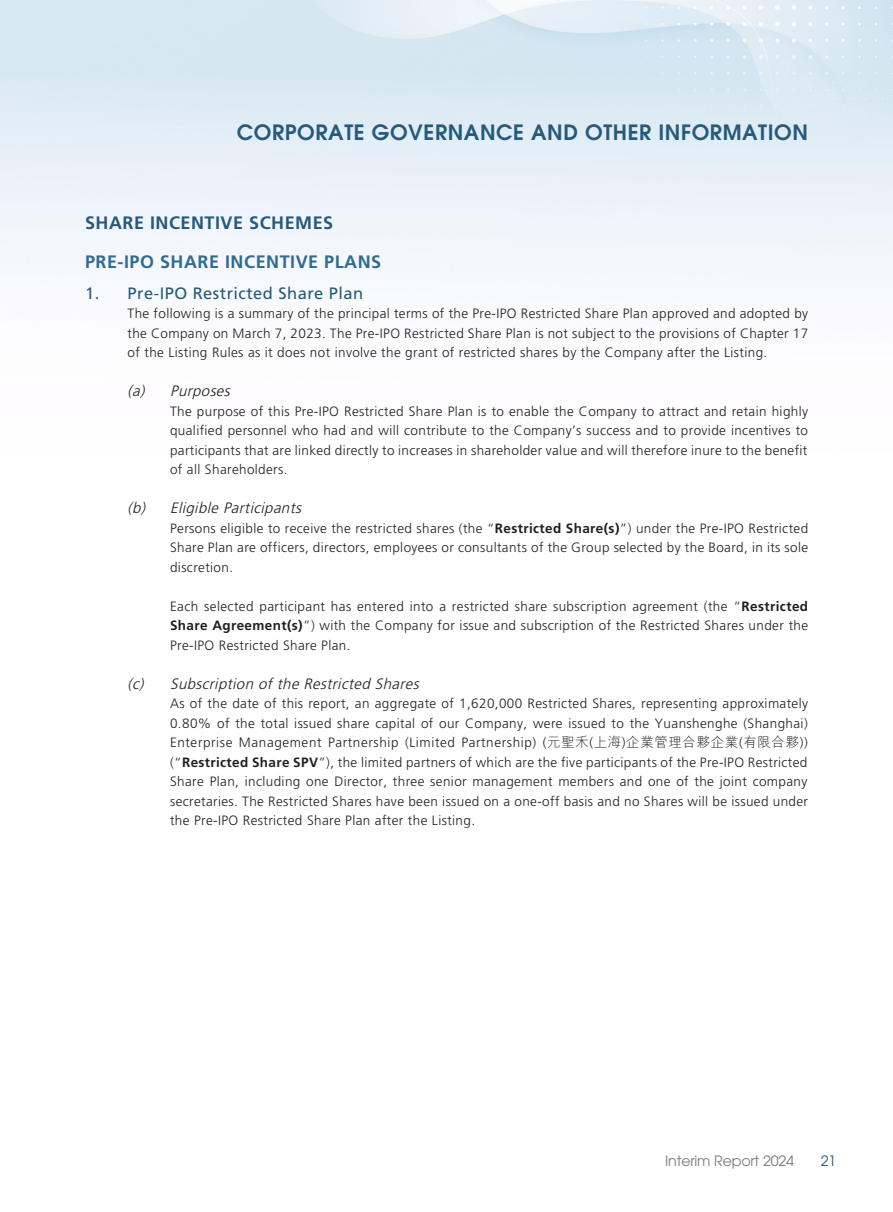
<style>
.page{position:relative;width:893px;height:1212px;background:#fff}
.page>*{position:absolute;margin:0;border:0;box-sizing:border-box;transform-origin:0 0}
.t1{font:600 21px "ITC Avant Garde Pro";letter-spacing:.03em;color:#255a7b}
.t2{font:700 18px "Frutiger LT Pro";letter-spacing:.03em;color:#326b91}
.t3{font:700 18px "Frutiger LT Pro";letter-spacing:.03em;color:#255a7b}
.t4{font:16.5px "Frutiger LT Pro";letter-spacing:.03em;color:#255a7b}
.t5{font:italic 300 15px "Frutiger LT Pro";color:#231f20}
.t6{font:14.25px "ITC Avant Garde Pro";letter-spacing:-.01em;color:#787a7d}
.t7{font:14.25px "ITC Avant Garde Pro";color:#255a7b}
.t8{font:300 13.5px/19.5px "Frutiger LT Pro";letter-spacing:.03em;color:#231f20;text-align:justify}
.s1{font-weight:700}
.s2{font-family:"M Hei HK"}
</style>
<div class="page">
<h1 class="t1" style="left:237px;top:119px;width:572px">CORPORATE GOVERNANCE AND OTHER INFORMATION</h1>
<h2 class="t3" style="left:85px;top:212px;width:250px">SHARE INCENTIVE SCHEMES</h2>
<h2 class="t2" style="left:85px;top:251px;width:298px">PRE-IPO SHARE INCENTIVE PLANS</h2>
<p class="t4" style="left:85px;top:283px;width:280px">1. Pre-IPO Restricted Share Plan</p>
<p class="t8" style="left:128px;top:304px;width:682px">The following is a summary of the principal terms of the Pre-IPO Restricted Share Plan approved and adopted by the Company on March 7, 2023. The Pre-IPO Restricted Share Plan is not subject to the provisions of Chapter 17 of the Listing Rules as it does not involve the grant of restricted shares by the Company after the Listing.</p>
<p class="t5" style="left:128px;top:382px;width:108px">(a) Purposes</p>
<p class="t8" style="left:170px;top:401px;width:639px">The purpose of this Pre-IPO Restricted Share Plan is to enable the Company to attract and retain highly qualified personnel who had and will contribute to the Company’s success and to provide incentives to participants that are linked directly to increases in shareholder value and will therefore inure to the benefit of all Shareholders.</p>
<p class="t5" style="left:128px;top:499px;width:179px">(b) Eligible Participants</p>
<p class="t8" style="left:170px;top:518px;width:640px">Persons eligible to receive the restricted shares (the “<span class="s1">Restricted Share(s)</span>”) under the Pre-IPO Restricted Share Plan are officers, directors, employees or consultants of the Group selected by the Board, in its sole discretion.</p>
<p class="t8" style="left:170px;top:596px;width:640px">Each selected participant has entered into a restricted share subscription agreement (the “<span class="s1">Restricted Share Agreement(s)</span>”) with the Company for issue and subscription of the Restricted Shares under the Pre-IPO Restricted Share Plan.</p>
<p class="t5" style="left:128px;top:675px;width:297px">(c) Subscription of the Restricted Shares</p>
<p class="t8" style="left:170px;top:694px;width:640px">As of the date of this report, an aggregate of 1,620,000 Restricted Shares, representing approximately 0.80% of the total issued share capital of our Company, were issued to the Yuanshenghe (Shanghai)<br>Enterprise Management Partnership (Limited Partnership) (<span class="s2">元聖禾</span>(<span class="s2">上海</span>)<span class="s2">企業管理合夥企業</span>(<span class="s2">有限合夥</span>)) (“<span class="s1">Restricted Share SPV</span>”), the limited partners of which are the five participants of the Pre-IPO Restricted Share Plan, including one Director, three senior management members and one of the joint company secretaries. The Restricted Shares have been issued on a one-off basis and no Shares will be issued under the Pre-IPO Restricted Share Plan after the Listing.</p>
<p class="t6" style="left:665px;top:1152px;width:130px">Interim Report 2024</p>
<p class="t7" style="left:821px;top:1152px;width:17px">21</p>
</div>
